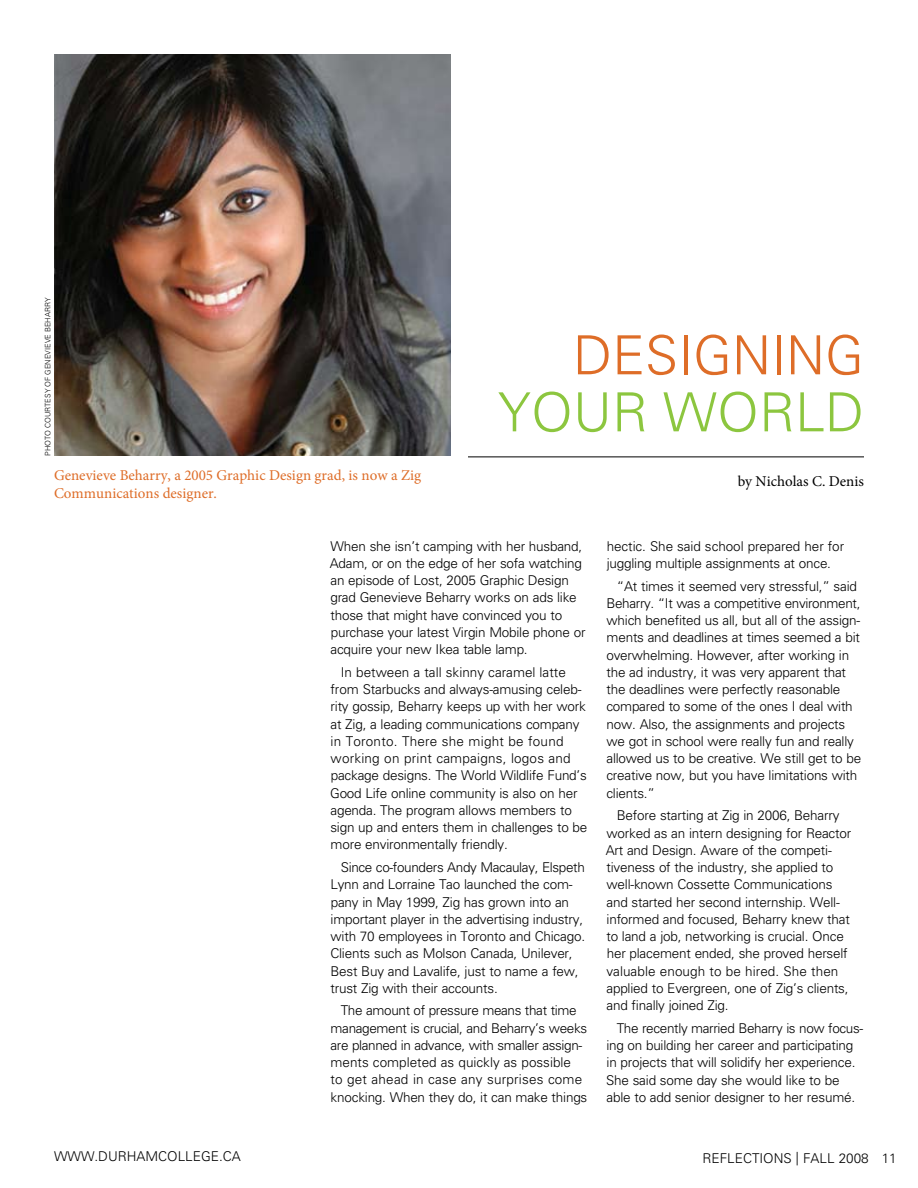
<style>
.page{position:relative;width:918px;height:1188px;background:#fff}
.page>*{position:absolute;margin:0;border:0;box-sizing:border-box;transform-origin:0 0}
.t1{font:300 54px "Univers";color:#de6d28}
.t2{font:300 54px "Univers";color:#8cc63f}
.t3{font:15px/17.2px "Minion Pro";color:#de6d28}
.t4{font:15px "Minion Pro";color:#000}
.t5{font:300 13.5px/17.2px "Univers";letter-spacing:-.015em;color:#000}
.t6{font:300 7.5px "Univers";color:#000}
</style>
<div class="page">
<img style="left:54px;top:54px;width:397px;height:402px">
<hr style="left:468px;top:457px;width:396px;height:1px;background:#000">
<p class="t6" style="left:43px;top:456px;width:159px;rotate:-90deg">Photo courtesy of Genevieve Beharry</p>
<p class="t3" style="left:54px;top:467px;width:369px">Genevieve Beharry, a 2005 Graphic Design grad, is now a Zig<br>Communications designer.</p>
<h1 class="t1" style="left:573px;top:323px;width:71px">Designing</h1>
<h1 class="t2" style="left:498px;top:380px;width:38px">your</h1>
<h1 class="t2" style="left:663px;top:380px;width:41px">world</h1>
<p class="t4" style="left:738px;top:471px;width:128px">by Nicholas C. Denis</p>
<p class="t5" style="left:330px;top:537px;width:257px">When she isn’t camping with her husband, Adam, or on the edge of her sofa watching an episode of Lost, 2005 Graphic Design grad Genevieve Beharry works on ads like those that might have convinced you to purchase your latest Virgin Mobile phone or acquire your new Ikea table lamp.</p>
<p class="t5" style="left:330px;top:663px;width:259px;text-indent:11px">In between a tall skinny caramel latte from Starbucks and always-amusing celeb&shy;rity gossip, Beharry keeps up with her work at Zig, a leading communications company in Toronto. There she might be found working on print campaigns, logos and package designs. The World Wildlife Fund’s Good Life online community is also on her agenda. The program allows members to sign up and enters them in challenges to be more environmentally friendly.</p>
<p class="t5" style="left:330px;top:859px;width:256px;text-indent:10px">Since co-founders Andy Macaulay, Elspeth Lynn and Lorraine Tao launched the com&shy;pany in May 1999, Zig has grown into an important player in the advertising industry, with 70 employees in Toronto and Chicago.<br>Clients such as Molson Canada, Unilever, Best Buy and Lavalife, just to name a few, trust Zig with their accounts.</p>
<p class="t5" style="left:330px;top:1002px;width:258px;text-indent:10px">The amount of pressure means that time management is crucial, and Beharry’s weeks are planned in advance, with smaller assign&shy;ments completed as quickly as possible<br>to get ahead in case any surprises come knocking. When they do, it can make things</p>
<p class="t5" style="left:607px;top:537px;width:239px">hectic. She said school prepared her for juggling multiple assignments at once.</p>
<p class="t5" style="left:606px;top:577px;width:256px;text-indent:10px">“At times it seemed very stressful,” said Beharry. “It was a competitive environment, which benefited us all, but all of the assign&shy;ments and deadlines at times seemed a bit overwhelming. However, after working in the ad industry, it was very apparent that the deadlines were perfectly reasonable compared to some of the ones I deal with now. Also, the assignments and projects we got in school were really fun and really allowed us to be creative. We still get to be creative now, but you have limitations with clients.”</p>
<p class="t5" style="left:606px;top:807px;width:247px;text-indent:11px">Before starting at Zig in 2006, Beharry worked as an intern designing for Reactor Art and Design. Aware of the competi&shy;tiveness of the industry, she applied to well-known Cossette Communications and started her second internship. Well&shy;informed and focused, Beharry knew that to land a job, networking is crucial. Once her placement ended, she proved herself valuable enough to be hired. She then applied to Evergreen, one of Zig’s clients, and finally joined Zig.</p>
<p class="t5" style="left:606px;top:1019px;width:259px;text-indent:11px">The recently married Beharry is now focus&shy;ing on building her career and participating in projects that will solidify her experience.<br>She said some day she would like to be able to add senior designer to her resumé.</p>
<p class="t5" style="left:54px;top:1148px;width:15px">www</p>
<p class="t5" style="left:94px;top:1148px;width:14px">.durhamcollege</p>
<p class="t5" style="left:219px;top:1148px;width:14px">.ca</p>
<p class="t5" style="left:703px;top:1149px;width:196px">REFLECTIONS | FALL 2008 11</p>
</div>
